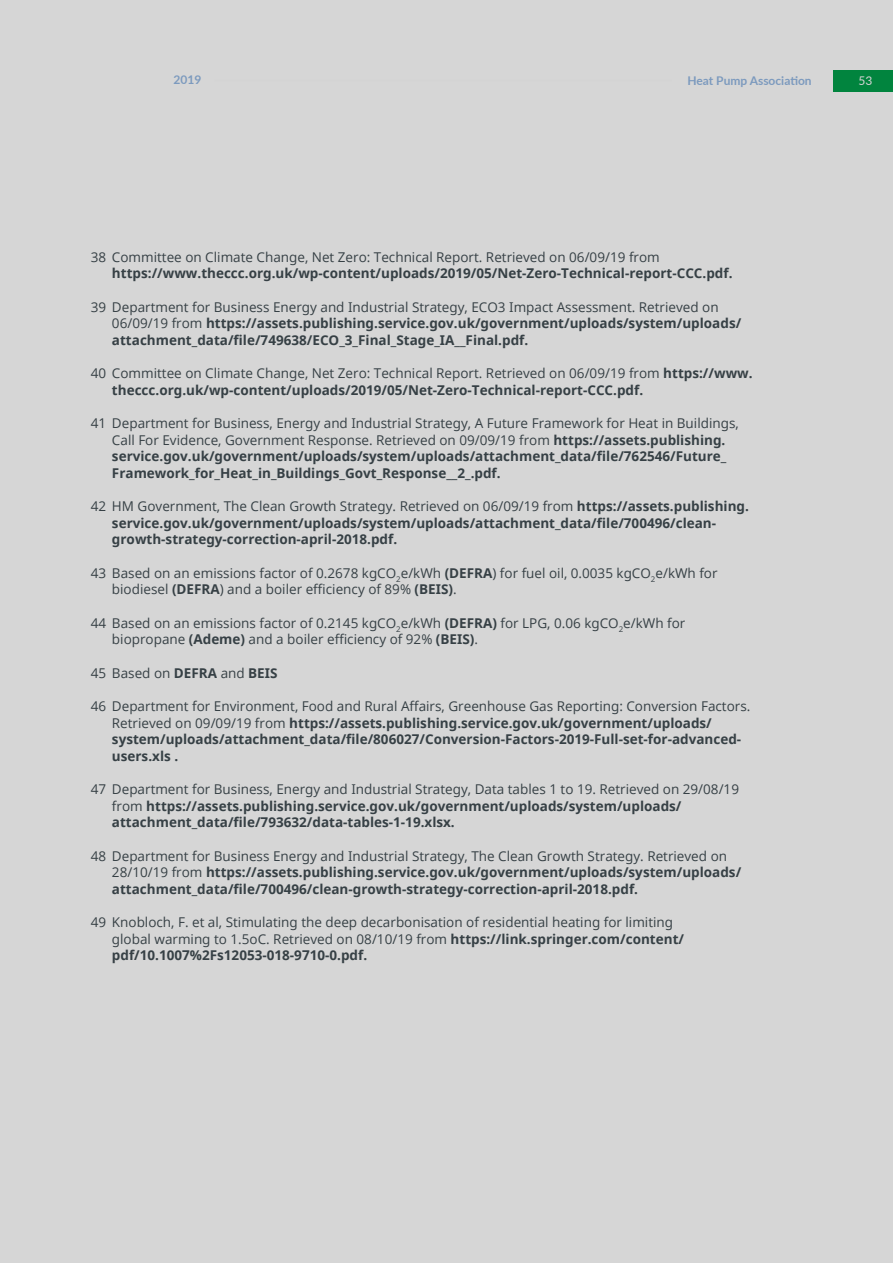
<style>
.page{position:relative;width:893px;height:1263px;background:#d4d4d4}
.page>*{position:absolute;margin:0;border:0;box-sizing:border-box;transform-origin:0 0}
.t1{font:700 13.5px/16.5px "Open Sans";color:#364045}
.t2{font:13.5px/16.5px "Open Sans";color:#364045}
.t3{font:700 12px "Lato";color:#7c9abe}
.t4{font:12px "Lato";color:#d4d4d4}
.s1{font-weight:400}
.s2{font-weight:700}
</style>
<div class="page">
<div style="left:833px;top:70px;width:60px;height:21px;background:#01843e"></div>
<p class="t3" style="left:174px;top:71px;width:29px">2019</p>
<p class="t3" style="left:687px;top:72px;width:126px">Heat Pump Association</p>
<p class="t4" style="left:858px;top:72px;width:15px">53</p>
<p class="t2" style="left:91px;top:248px;width:571px">38 Committee on Climate Change, Net Zero: Technical Report. Retrieved on 06/09/19 from</p>
<p class="t1" style="left:112px;top:265px;width:622px">https://www.theccc.org.uk/wp-content/uploads/2019/05/Net-Zero-Technical-report-CCC.pdf.</p>
<p class="t1" style="left:112px;top:298px;width:631px;text-indent:-21px"><span class="s1">39 Department for Business Energy and Industrial Strategy, ECO3 Impact Assessment. Retrieved on<br>06/09/19 from</span> https://assets.publishing.service.gov.uk/government/uploads/system/uploads/ attachment_data/file/749638/ECO_3_Final_Stage_IA__Final.pdf.</p>
<p class="t1" style="left:112px;top:365px;width:642px;text-indent:-21px"><span class="s1">40 Committee on Climate Change, Net Zero: Technical Report. Retrieved on 06/09/19 from</span> https://www. theccc.org.uk/wp-content/uploads/2019/05/Net-Zero-Technical-report-CCC.pdf.</p>
<p class="t1" style="left:112px;top:415px;width:628px;text-indent:-21px"><span class="s1">41 Department for Business, Energy and Industrial Strategy, A Future Framework for Heat in Buildings, Call For Evidence, Government Response. Retrieved on 09/09/19 from</span> https://assets.publishing. service.gov.uk/government/uploads/system/uploads/attachment_data/file/762546/Future_ Framework_for_Heat_in_Buildings_Govt_Response__2_.pdf.</p>
<p class="t1" style="left:112px;top:498px;width:638px;text-indent:-21px"><span class="s1">42 HM Government, The Clean Growth Strategy. Retrieved on 06/09/19 from</span> https://assets.publishing. service.gov.uk/government/uploads/system/uploads/attachment_data/file/700496/clean&shy;growth-strategy-correction-april-2018.pdf.</p>
<p class="t2" style="left:112px;top:564px;width:607px;text-indent:-21px">43 Based on an emissions factor of 0.2678 kgCO<sub>2</sub>e/kWh <span class="s2">(DEFRA</span>) for fuel oil, 0.0035 kgCO<sub>2</sub>e/kWh for biodiesel <span class="s2">(DEFRA</span>) and a boiler efficiency of 89% <span class="s2">(BEIS)</span>.</p>
<p class="t2" style="left:112px;top:614px;width:575px;text-indent:-21px">44 Based on an emissions factor of 0.2145 kgCO<sub>2</sub>e/kWh <span class="s2">(DEFRA)</span> for LPG, 0.06 kgCO<sub>2</sub>e/kWh for biopropane <span class="s2">(Ademe)</span> and a boiler efficiency of 92% <span class="s2">(BEIS)</span>.</p>
<p class="t2" style="left:91px;top:664px;width:188px">45 Based on <span class="s2">DEFRA</span> and <span class="s2">BEIS</span></p>
<p class="t1" style="left:112px;top:698px;width:640px;text-indent:-21px"><span class="s1">46 Department for Environment, Food and Rural Affairs, Greenhouse Gas Reporting: Conversion Factors.<br>Retrieved on 09/09/19 from</span> https://assets.publishing.service.gov.uk/government/uploads/ system/uploads/attachment_data/file/806027/Conversion-Factors-2019-Full-set-for-advanced&shy;users.xls .</p>
<p class="t1" style="left:112px;top:781px;width:629px;text-indent:-21px"><span class="s1">47 Department for Business, Energy and Industrial Strategy, Data tables 1 to 19. Retrieved on 29/08/19 from</span> https://assets.publishing.service.gov.uk/government/uploads/system/uploads/ attachment_data/file/793632/data-tables-1-19.xlsx.</p>
<p class="t1" style="left:112px;top:847px;width:631px;text-indent:-21px"><span class="s1">48 Department for Business Energy and Industrial Strategy, The Clean Growth Strategy. Retrieved on<br>28/10/19 from</span> https://assets.publishing.service.gov.uk/government/uploads/system/uploads/ attachment_data/file/700496/clean-growth-strategy-correction-april-2018.pdf.</p>
<p class="t2" style="left:112px;top:914px;width:574px;text-indent:-21px">49 Knobloch, F. et al, Stimulating the deep decarbonisation of residential heating for limiting global warming to 1.5oC. Retrieved on 08/10/19 from <span class="s2">https://link.springer.com/content/ pdf/10.1007%2Fs12053-018-9710-0.pdf.</span></p>
</div>
